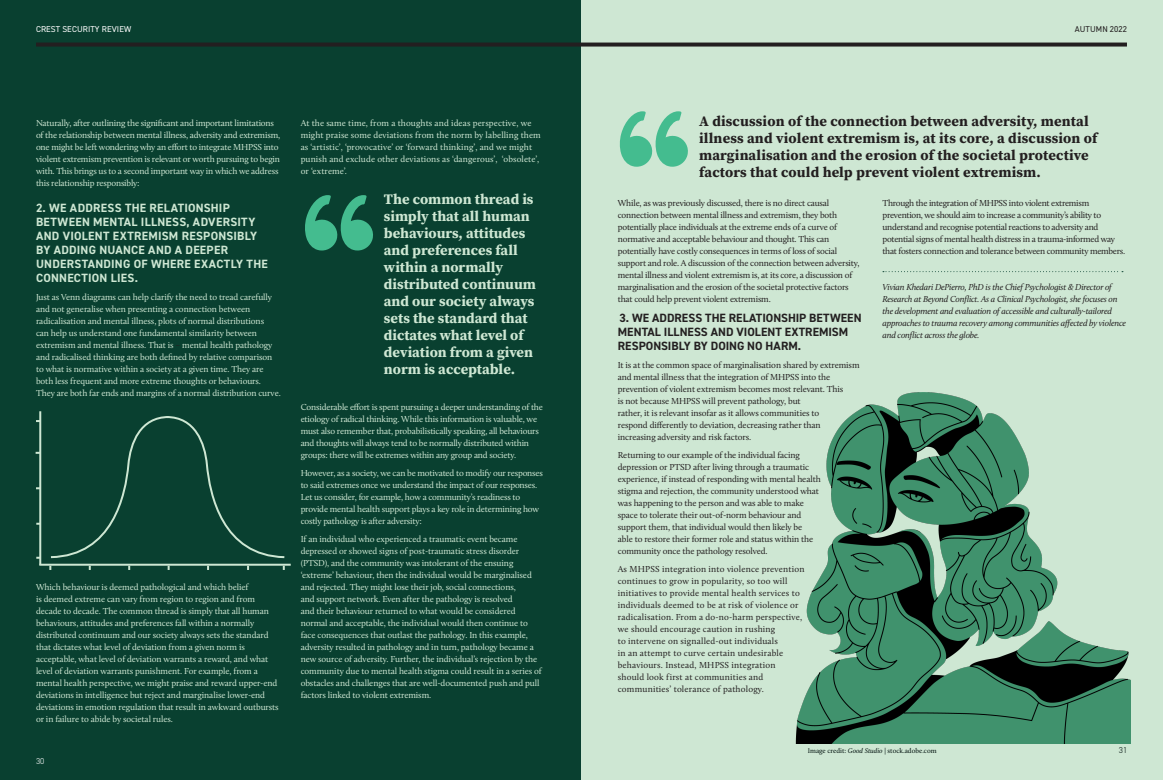
<style>
.page{position:relative;width:1163px;height:780px;background:#fff}
.page>*{position:absolute;margin:0;border:0;box-sizing:border-box;transform-origin:0 0}
.CSR_quote{font:700 14.5px/17px "Source Serif Pro";color:#cee7d3}
.CSR_quote-2{font:700 14.5px/17px "Source Serif Pro";letter-spacing:.01em;color:#231f20}
.CSR_Header_2{font:700 12px/14px "DIN2014";letter-spacing:.02em;color:#cee7d3}
.Main_Text{font:700 12px/14px "DIN2014";letter-spacing:.005em;color:#231f20}
.Main_Text-2{font:9px/12px "Calluna";letter-spacing:-.01em;color:#cee7d3}
.Main_Text-3{font:9px/12px "Calluna";letter-spacing:-.01em;color:#231f20}
.Main_Text-4{font:9px/12px "Calluna";letter-spacing:.02em;color:#231f20}
.Main_Text-5{font:9px/12px "Calluna";letter-spacing:-.03em;color:#231f20}
.Main_Text-6{font:italic 9px/12px "Calluna";letter-spacing:-.02em;color:#231f20}
.Main_Text-7{font:9px/12px "Calluna";letter-spacing:.01em;color:#cee7d3}
.t1{font:8.5px "DIN2014";letter-spacing:.01em;color:#fff}
.t2{font:8.5px "DIN2014";letter-spacing:.005em;color:#231f20}
.t3{font:300 8.5px "DIN2014";color:#fff}
.t4{font:300 8.5px "DIN2014";color:#00100d}
.Main_Text-8{font:7px "Calluna";color:#00100d}
.s1{color:#231f20}
.s2{font-style:italic}
</style>
<div class="page">
<div style="left:0;top:0;width:581px;height:780px;background:#094030"></div>
<div style="left:581px;top:0;width:581px;height:780px;background:#cee7d3"></div>
<svg style="left:36px;top:43px;width:1090px;height:4px;background:#2b2c2a"></svg>
<svg style="left:882px;top:271px;width:240px;height:1px"></svg>
<svg style="left:305px;top:195px;width:68px;height:55px"></svg>
<svg style="left:619px;top:111px;width:68px;height:56px"></svg>
<img style="left:795px;top:392px;width:335px;height:352px">
<svg style="left:50px;top:416px;width:235px;height:143px"></svg>
<hr style="left:39px;top:411px;width:2px;height:153px;background:#cee7d3">
<hr style="left:39px;top:563px;width:252px;height:2px;background:#cee7d3">
<p class="t1" style="left:36px;top:24px;width:97px">CREST SECURITY REVIEW</p>
<p class="Main_Text-2" style="left:36px;top:117px;width:245px">Naturally, after outlining the significant and important limitations of the relationship between mental illness, adversity and extremism, one might be left wondering why an effort to integrate MHPSS into violent extremism prevention is relevant or worth pursuing to begin with. This brings us to a second important way in which we address this relationship responsibly:</p>
<p class="CSR_Header_2" style="left:36px;top:201px;width:233px">2. WE ADDRESS THE RELATIONSHIP<br>BETWEEN MENTAL ILLNESS, ADVERSITY<br>AND VIOLENT EXTREMISM RESPONSIBLY<br>BY ADDING NUANCE AND A DEEPER<br>UNDERSTANDING OF WHERE EXACTLY THE<br>CONNECTION LIES.</p>
<p class="Main_Text-2" style="left:36px;top:291px;width:246px">Just as Venn diagrams can help clarify the need to tread carefully and not generalise when presenting a connection between radicalisation and mental illness, plots of normal distributions<br>can help us understand one fundamental similarity between extremism and mental illness. That is <span class="s1">–</span> mental health pathology and radicalised thinking are both defined by relative comparison to what is normative within a society at a given time. They are both less frequent and more extreme thoughts or behaviours.<br>They are both far ends and margins of a normal distribution curve.</p>
<p class="Main_Text-2" style="left:36px;top:581px;width:244px">Which behaviour is deemed pathological and which belief<br>is deemed extreme can vary from region to region and from decade to decade. The common thread is simply that all human behaviours, attitudes and preferences fall within a normally distributed continuum and our society always sets the standard that dictates what level of deviation from a given norm is acceptable, what level of deviation warrants a reward, and what level of deviation warrants punishment. For example, from a mental health perspective, we might praise and reward upper-end deviations in intelligence but reject and marginalise lower-end deviations in emotion regulation that result in awkward outbursts or in failure to abide by societal rules.</p>
<p class="t3" style="left:36px;top:756px;width:10px">30</p>
<p class="Main_Text-7" style="left:300px;top:117px;width:242px">At the same time, from a thoughts and ideas perspective, we might praise some deviations from the norm by labelling them as ‘artistic’, ‘provocative’ or ‘forward thinking’, and we might punish and exclude other deviations as ‘dangerous’, ‘obsolete’, or ‘extreme’.</p>
<p class="CSR_quote" style="left:384px;top:190px;width:154px">The common thread is simply that all human behaviours, attitudes and preferences fall within a normally distributed continuum and our society always sets the standard that dictates what level of deviation from a given norm is acceptable.</p>
<p class="Main_Text-2" style="left:300px;top:401px;width:244px">Considerable effort is spent pursuing a deeper understanding of the etiology of radical thinking. While this information is valuable, we must also remember that, probabilistically speaking, all behaviours and thoughts will always tend to be normally distributed within groups: there will be extremes within any group and society.</p>
<p class="Main_Text-2" style="left:300px;top:467px;width:244px">However, as a society, we can be motivated to modify our responses to said extremes once we understand the impact of our responses.<br>Let us consider, for example, how a community’s readiness to provide mental health support plays a key role in determining how costly pathology is after adversity:</p>
<p class="Main_Text-2" style="left:300px;top:533px;width:243px">If an individual who experienced a traumatic event became depressed or showed signs of post-traumatic stress disorder (PTSD), and the community was intolerant of the ensuing ‘extreme’ behaviour, then the individual would be marginalised and rejected. They might lose their job, social connections,<br>and support network. Even after the pathology is resolved<br>and their behaviour returned to what would be considered normal and acceptable, the individual would then continue to face consequences that outlast the pathology. In this example, adversity resulted in pathology and in turn, pathology became a new source of adversity. Further, the individual’s rejection by the community due to mental health stigma could result in a series of obstacles and challenges that are well-documented push and pull factors linked to violent extremism.</p>
<p class="t2" style="left:1074px;top:24px;width:54px">AUTUMN 2022</p>
<p class="CSR_quote-2" style="left:699px;top:113px;width:400px">A discussion of the connection between adversity, mental illness and violent extremism is, at its core, a discussion of marginalisation and the erosion of the societal protective factors that could help prevent violent extremism.</p>
<p class="Main_Text-3" style="left:617px;top:197px;width:243px">While, as was previously discussed, there is no direct causal connection between mental illness and extremism, they both potentially place individuals at the extreme ends of a curve of normative and acceptable behaviour and thought. This can potentially have costly consequences in terms of loss of social support and role. A discussion of the connection between adversity, mental illness and violent extremism is, at its core, a discussion of marginalisation and the erosion of the societal protective factors that could help prevent violent extremism.</p>
<p class="Main_Text" style="left:617px;top:311px;width:245px">3. WE ADDRESS THE RELATIONSHIP BETWEEN<br>MENTAL ILLNESS AND VIOLENT EXTREMISM<br>RESPONSIBLY BY DOING NO HARM.</p>
<p class="Main_Text-3" style="left:617px;top:359px;width:243px">It is at the common space of marginalisation shared by extremism and mental illness that the integration of MHPSS into the prevention of violent extremism becomes most relevant. This<br>is not because MHPSS will prevent pathology, but<br>rather, it is relevant insofar as it allows communities to<br>respond differently to deviation, decreasing rather than increasing adversity and risk factors.</p>
<p class="Main_Text-3" style="left:617px;top:449px;width:204px">Returning to our example of the individual facing depression or PTSD after living through a traumatic experience, if instead of responding with mental health stigma and rejection, the community understood what was happening to the person and was able to make space to tolerate their out-of-norm behaviour and support them, that individual would then likely be<br>able to restore their former role and status within the community once the pathology resolved.</p>
<p class="Main_Text-4" style="left:617px;top:563px;width:188px">As MHPSS integration into violence prevention continues to grow in popularity, so too will initiatives to provide mental health services to individuals deemed to be at risk of violence or radicalisation. From a do-no-harm perspective, we should encourage caution in rushing<br>to intervene on signalled-out individuals<br>in an attempt to curve certain undesirable behaviours. Instead, MHPSS integration<br>should look first at communities and communities’ tolerance of pathology.</p>
<p class="Main_Text-5" style="left:882px;top:197px;width:244px">Through the integration of MHPSS into violent extremism prevention, we should aim to increase a community’s ability to understand and recognise potential reactions to adversity and potential signs of mental health distress in a trauma-informed way that fosters connection and tolerance between community members.</p>
<p class="Main_Text-6" style="left:882px;top:281px;width:245px">Vivian Khedari DePierro, PhD is the Chief Psychologist &amp; Director of Research at Beyond Conflict. As a Clinical Psychologist, she focuses on the development and evaluation of accessible and culturally-tailored approaches to trauma recovery among communities affected by violence and conflict across the globe.</p>
<p class="Main_Text-8" style="left:807px;top:746px;width:130px">Image credit: <span class="s2">Good Studio</span> | stock.adobe.com</p>
<p class="t4" style="left:1118px;top:744px;width:10px">31</p>
</div>
